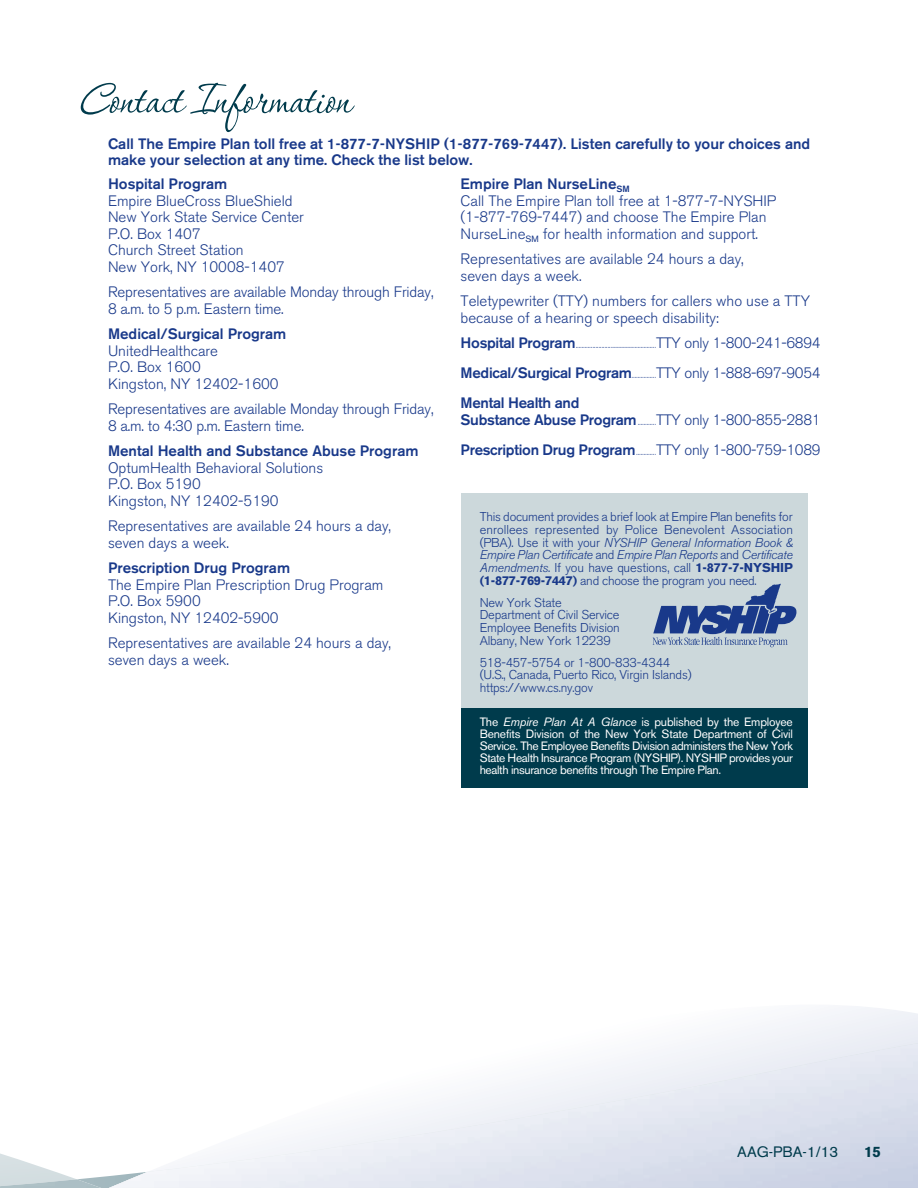
<style>
.page{position:relative;width:918px;height:1188px;background:#fff}
.page>*{position:absolute;margin:0;border:0;box-sizing:border-box;transform-origin:0 0}
.t1{font:54px "P22 Corinthia";letter-spacing:-.01em;color:#003b4c}
.t2{font:300 15px/16.5px "Akzidenz Grotesk BE";color:#19398a}
.t3{font:500 15px/16.5px "Akzidenz Grotesk BE";color:#19398a}
.t4{font:500 15px/30px "Akzidenz Grotesk BE";letter-spacing:-.02em;color:#19398a}
.t5{font:15px "Akzidenz Grotesk BE";color:#003b4c}
.t6{font:700 15px "Akzidenz Grotesk BE";color:#003b4c}
.t7{font:300 12.75px/12.8px "Akzidenz Grotesk BE";letter-spacing:-.015em;color:#19398a}
.t8{font:italic 300 12.75px/12.8px "Akzidenz Grotesk Std";letter-spacing:-.02em;color:#19398a}
.t9{font:300 12.75px/12.8px "Akzidenz Grotesk BE";letter-spacing:.005em;color:#19398a}
.t10{font:12px/12px "Akzidenz Grotesk BE";letter-spacing:-.03em;color:#fff;text-align:justify}
.t11{font:300 condensed 12px "Akzidenz Grotesk BE";color:#19398a}
.s1{font-weight:500}
.s2{font-weight:500;font-stretch:normal;font-size:15px}
.s3{font-stretch:normal;font-size:15px}
.s4{font-weight:300;font-stretch:condensed;font-size:12px}
.s5{font-weight:300}
.s6{font-family:"Akzidenz Grotesk BE";font-style:normal}
.s7{font-family:"Akzidenz Grotesk Std";font-style:italic}
.s8{font-weight:700}
.s9{font-style:italic}
</style>
<div class="page">
<div style="left:712px;top:1006px;width:206px;height:35px;background:#f3f5f9"></div>
<svg style="left:0;top:1153px;width:147px;height:35px"></svg>
<div style="left:462px;top:494px;width:346px;height:269px;background:#ccd8db"></div>
<div style="left:462px;top:709px;width:346px;height:79px;background:#003b4c"></div>
<svg style="left:653px;top:584px;width:143px;height:63px"></svg>
<h1 class="t1" style="left:81px;top:72px;width:272px">Contact Information</h1>
<p class="t3" style="left:108px;top:135px;width:704px">Call The Empire Plan toll free at 1-877-7-NYSHIP (1-877-769-7447). Listen carefully to your choices and make your selection at any time. Check the list below.</p>
<p class="t3" style="left:108px;top:176px;width:121px">Hospital Program</p>
<p class="t2" style="left:108px;top:193px;width:198px">Empire BlueCross BlueShield<br>New York State Service Center<br>P.O. Box 1407<br>Church Street Station<br>New York, NY 10008-1407</p>
<p class="t2" style="left:108px;top:284px;width:327px">Representatives are available Monday through Friday,<br>8 a.m. to 5 p.m. Eastern time.</p>
<p class="t3" style="left:108px;top:326px;width:180px">Medical/Surgical Program</p>
<p class="t2" style="left:108px;top:343px;width:172px">UnitedHealthcare<br>P.O. Box 1600<br>Kingston, NY 12402-1600</p>
<p class="t2" style="left:108px;top:401px;width:327px">Representatives are available Monday through Friday,<br>8 a.m. to 4:30 p.m. Eastern time.</p>
<p class="t3" style="left:108px;top:443px;width:312px">Mental Health and Substance Abuse Program</p>
<p class="t2" style="left:108px;top:460px;width:217px">OptumHealth Behavioral Solutions<br>P.O. Box 5190<br>Kingston, NY 12402-5190</p>
<p class="t2" style="left:108px;top:518px;width:285px">Representatives are available 24 hours a day, seven days a week.</p>
<p class="t3" style="left:108px;top:560px;width:184px">Prescription Drug Program</p>
<p class="t2" style="left:108px;top:577px;width:277px">The Empire Plan Prescription Drug Program<br>P.O. Box 5900<br>Kingston, NY 12402-5900</p>
<p class="t2" style="left:108px;top:635px;width:285px">Representatives are available 24 hours a day, seven days a week.</p>
<p class="t2" style="left:461px;top:176px;width:317px"><span class="s1">Empire Plan NurseLine</span><sub>SM<br></sub>Call The Empire Plan toll free at 1-877-7-NYSHIP (1-877-769-7447) and choose The Empire Plan NurseLine<sub>SM</sub> for health information and support.</p>
<p class="t2" style="left:461px;top:251px;width:285px">Representatives are available 24 hours a day, seven days a week.</p>
<p class="t2" style="left:461px;top:293px;width:351px">Teletypewriter (TTY) numbers for callers who use a TTY because of a hearing or speech disability:</p>
<p class="t11" style="left:461px;top:338px;width:361px"><span class="s2">Hospital Program</span>.....................................................<span class="s3">TTY only 1-800-241-6894</span></p>
<p class="t4" style="left:461px;top:358px;width:361px">Medical/Surgical Program<span class="s4">................</span><span class="s5">TTY only 1-888-697-9054<br></span>Mental Health and</p>
<p class="t4" style="left:461px;top:404px;width:361px">Substance Abuse Program<span class="s4">............</span><span class="s5">TTY only 1-800-855-2881<br></span>Prescription Drug Program<span class="s4">.............</span><span class="s5">TTY only 1-800-759-1089</span></p>
<p class="t9" style="left:480px;top:511px;width:315px">This document provides a brief look at Empire Plan benefits for enrollees represented by Police Benevolent Association</p>
<p class="t8" style="left:480px;top:536px;width:315px"><span class="s6">(PBA). Use it with your</span> NYSHIP General Information Book &amp;<br>Empire Plan Certificate <span class="s6">and</span> Empire Plan Reports <span class="s6">and</span> Certificate</p>
<p class="t7" style="left:480px;top:562px;width:315px"><span class="s7">Amendments</span>. If you have questions, call <span class="s8">1-877-7-NYSHIP (1-877-769-7447)</span> and choose the program you need.</p>
<p class="t7" style="left:480px;top:596px;width:142px">New York State<br>Department of Civil Service<br>Employee Benefits Division<br>Albany, New York 12239</p>
<p class="t7" style="left:480px;top:656px;width:213px">518-457-5754 or 1-800-833-4344 (U.S., Canada, Puerto Rico, Virgin Islands) https://www.cs.ny.gov</p>
<p class="t10" style="left:480px;top:716px;width:315px">The <span class="s9">Empire Plan At A Glance</span> is published by the Employee Benefits Division of the New York State Department of Civil Service. The Employee Benefits Division administers the New York State Health Insurance Program (NYSHIP). NYSHIP provides your health insurance benefits through The Empire Plan.</p>
<p class="t5" style="left:737px;top:1143px;width:102px">AAG-PBA-1/13</p>
<p class="t6" style="left:864px;top:1143px;width:18px">15</p>
</div>
